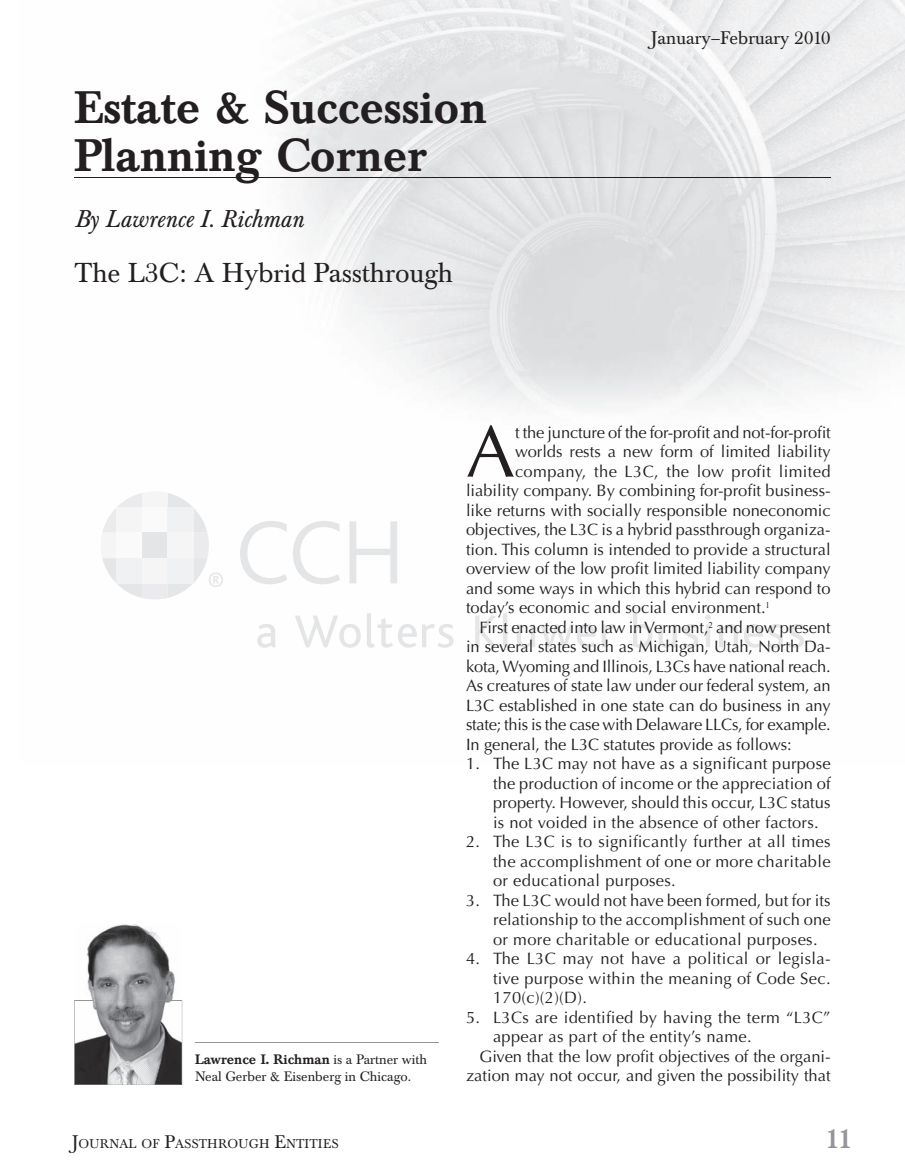
<style>
.page{position:relative;width:905px;height:1175px;background:#fff}
.page>*{position:absolute;margin:0;border:0;box-sizing:border-box;transform-origin:0 0}
.t1{font:73.5px "Optima";color:#231f20}
.t2{font:500 45px/48px "Baskerville BE";color:#231f20}
.t3{font:27px "Baskerville BE";color:#231f20}
.t4{font:500 27px "Baskerville BE";color:#939598}
.t5{font:italic 24px "Baskerville BE";color:#231f20}
.t6{font:18px "Baskerville BE";color:#231f20}
.t7{font:16.5px/19.5px "Optima";color:#231f20;text-align:justify}
.t8{font:16.5px "Optima";letter-spacing:.02em;color:#231f20}
.t9{font:16.5px "Optima";letter-spacing:.025em;color:#231f20}
.t10{font:13.5px/16.5px "Baskerville BE";color:#231f20}
.t11{font:12.6px "Baskerville BE";letter-spacing:.02em;color:#231f20}
.s1{font-weight:500}
.s2{font-size:18px}
</style>
<div class="page">
<img style="left:116px;top:0;width:788px;height:648px">
<img style="left:240px;top:521px;width:47px;height:63px">
<img style="left:293px;top:521px;width:47px;height:63px">
<img style="left:349px;top:521px;width:48px;height:62px">
<img style="left:257px;top:624px;width:19px;height:23px">
<img style="left:295px;top:615px;width:43px;height:32px">
<img style="left:339px;top:624px;width:22px;height:23px">
<svg style="left:367px;top:641px;width:8px;height:6px"></svg>
<img style="left:377px;top:618px;width:16px;height:29px">
<img style="left:398px;top:624px;width:19px;height:23px">
<svg style="left:426px;top:624px;width:9px;height:6px"></svg>
<img style="left:437px;top:624px;width:16px;height:23px">
<img style="left:475px;top:615px;width:22px;height:32px">
<svg style="left:503px;top:641px;width:8px;height:6px"></svg>
<img style="left:517px;top:624px;width:18px;height:23px">
<img style="left:540px;top:624px;width:34px;height:23px">
<img style="left:576px;top:624px;width:19px;height:23px">
<svg style="left:606px;top:624px;width:9px;height:6px"></svg>
<img style="left:633px;top:613px;width:19px;height:34px">
<img style="left:658px;top:624px;width:19px;height:23px">
<img style="left:682px;top:624px;width:16px;height:23px">
<img style="left:705px;top:614px;width:5px;height:33px">
<img style="left:719px;top:624px;width:19px;height:23px">
<img style="left:744px;top:624px;width:19px;height:23px">
<img style="left:767px;top:624px;width:16px;height:23px">
<img style="left:787px;top:624px;width:17px;height:23px">
<img style="left:117px;top:493px;width:25px;height:65px">
<img style="left:167px;top:493px;width:26px;height:14px">
<img style="left:142px;top:491px;width:25px;height:67px">
<img style="left:117px;top:583px;width:76px;height:16px">
<img style="left:167px;top:507px;width:40px;height:25px">
<img style="left:102px;top:558px;width:105px;height:25px">
<img style="left:167px;top:532px;width:42px;height:26px">
<img style="left:103px;top:507px;width:14px;height:51px">
<img style="left:209px;top:572px;width:14px;height:15px">
<hr style="left:195px;top:1042px;width:244px;height:1px;background:#939598">
<hr style="left:74px;top:177px;width:756px;height:1px;background:#231f20">
<img style="left:86px;top:924px;width:89px;height:76px">
<img style="left:75px;top:1000px;width:107px;height:84px">
<h2 class="t2" style="left:74px;top:88px;width:414px">Estate &amp; Succession<br>Planning Corner</h2>
<h3 class="t5" style="left:74px;top:209px;width:230px">By Lawrence I. Richman</h3>
<h3 class="t3" style="left:74px;top:262px;width:380px">The L3C: A Hybrid Passthrough</h3>
<p class="t6" style="left:651px;top:31px;width:181px">January–February 2010</p>
<p class="t10" style="left:195px;top:1052px;width:233px"><span class="s1">Lawrence I. Richman</span> is a Partner with<br>Neal Gerber &amp; Eisenberg in Chicago.</p>
<h1 class="t1" style="left:466px;top:421px;width:50px">A</h1>
<p class="t7" style="left:515px;top:424px;width:317px">t the juncture of the for-profit and not-for-profit</p>
<p class="t7" style="left:515px;top:443px;width:317px">worlds rests a new form of limited liability</p>
<p class="t9" style="left:515px;top:464px;width:317px">company, the L3C, the low profit limited</p>
<p class="t7" style="left:466px;top:482px;width:366px">liability company. By combining for-profit business-</p>
<p class="t7" style="left:466px;top:502px;width:366px">like returns with socially responsible noneconomic</p>
<p class="t7" style="left:466px;top:521px;width:366px">objectives, the L3C is a hybrid passthrough organiza-</p>
<p class="t7" style="left:466px;top:541px;width:366px">tion. This column is intended to provide a structural</p>
<p class="t7" style="left:466px;top:560px;width:366px">overview of the low profit limited liability company</p>
<p class="t7" style="left:466px;top:580px;width:366px">and some ways in which this hybrid can respond to</p>
<p class="t7" style="left:466px;top:599px;width:305px">today’s economic and social environment.<sup>1</sup></p>
<p class="t7" style="left:479px;top:619px;width:352px">First enacted into law in Vermont,<sup>2</sup> and now present</p>
<p class="t7" style="left:466px;top:638px;width:366px">in several states such as Michigan, Utah, North Da-</p>
<p class="t7" style="left:466px;top:658px;width:366px">kota, Wyoming and Illinois, L3Cs have national reach.</p>
<p class="t7" style="left:466px;top:677px;width:366px">As creatures of state law under our federal system, an</p>
<p class="t7" style="left:466px;top:697px;width:366px">L3C established in one state can do business in any</p>
<p class="t7" style="left:466px;top:716px;width:366px">state; this is the case with Delaware LLCs, for example.</p>
<p class="t7" style="left:466px;top:736px;width:327px">In general, the L3C statutes provide as follows:</p>
<p class="t7" style="left:493px;top:755px;width:339px;text-indent:-27px">1. The L3C may not have as a significant purpose the production of income or the appreciation of property. However, should this occur, L3C status is not voided in the absence of other factors.</p>
<p class="t7" style="left:493px;top:833px;width:339px;text-indent:-27px">2. The L3C is to significantly further at all times the accomplishment of one or more charitable or educational purposes.</p>
<p class="t7" style="left:493px;top:892px;width:339px;text-indent:-27px">3. The L3C would not have been formed, but for its relationship to the accomplishment of such one or more charitable or educational purposes.</p>
<p class="t7" style="left:493px;top:950px;width:339px;text-indent:-27px">4. The L3C may not have a political or legisla&shy;tive purpose within the meaning of Code Sec.<br>170(c)(2)(D).</p>
<p class="t8" style="left:466px;top:1010px;width:366px">5. L3Cs are identified by having the term “L3C”</p>
<p class="t8" style="left:493px;top:1029px;width:260px">appear as part of the entity’s name.</p>
<p class="t7" style="left:479px;top:1048px;width:352px">Given that the low profit objectives of the organi-</p>
<p class="t7" style="left:466px;top:1067px;width:366px">zation may not occur, and given the possibility that</p>
<p class="t11" style="left:72px;top:1138px;width:268px"><span class="s2">J</span>OURNAL OF <span class="s2">P</span>ASSTHROUGH <span class="s2">E</span>NTITIES</p>
<h3 class="t4" style="left:825px;top:1127px;width:28px">11</h3>
</div>
